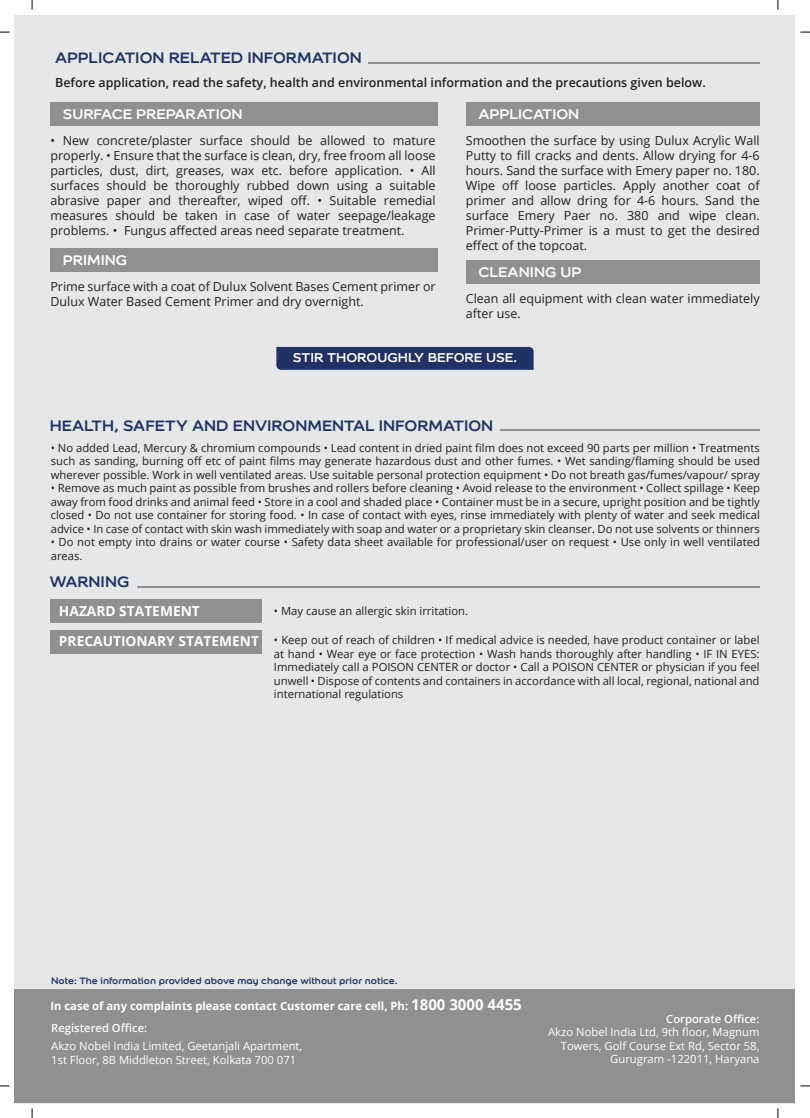
<style>
.page{position:relative;width:810px;height:1118px;background:#fff}
.page>*{position:absolute;margin:0;border:0;box-sizing:border-box;transform-origin:0 0}
.t1{font:700 16.25px "Colour Sans";color:#203165}
.t2{font:700 15px "Colour Sans";color:#fff}
.t3{font:700 13.75px "Colour Sans";color:#fff}
.t4{font:700 13.75px "Open Sans";color:#fff}
.t5{font:12.5px/15px "Open Sans";color:#231f20;text-align:justify}
.t6{font:600 12.5px "Open Sans";color:#231f20}
.t7{font:11.25px/13.5px "Open Sans";color:#231f20;text-align:justify}
.t8{font:11.25px/13.5px "Open Sans";color:#fff}
.t9{font:700 11.25px "Open Sans";color:#fff}
.t10{font:600 11.25px "Open Sans";color:#fff}
.t11{font:700 10px "Colour Sans";color:#203165}
.s1{font-weight:700;font-size:13.75px;color:#fff}
.s2{font-size:15px}
</style>
<div class="page">
<div style="left:15px;top:15px;width:780px;height:1088px;background:#e6e7e8"></div>
<div style="left:15px;top:990px;width:780px;height:113px;background:#8f9091"></div>
<div style="left:466px;top:103px;width:293px;height:23px;background:#8f9091"></div>
<hr style="left:367px;top:62px;width:392px;height:1px;background:#8f9091">
<div style="left:50px;top:103px;width:388px;height:23px;background:#8f9091"></div>
<div style="left:466px;top:260px;width:293px;height:23px;background:#8f9091"></div>
<div style="left:50px;top:248px;width:388px;height:24px;background:#8f9091"></div>
<hr style="left:500px;top:429px;width:259px;height:2px;background:#8f9091">
<hr style="left:136px;top:586px;width:623px;height:1px;background:#8f9091">
<div style="left:51px;top:600px;width:211px;height:23px;background:#8f9091"></div>
<div style="left:51px;top:631px;width:211px;height:23px;background:#8f9091"></div>
<div style="left:276px;top:347px;width:257px;height:23px;background:#203165"></div>
<h1 class="t1" style="left:55px;top:45px;width:308px">APPLICATION RELATED INFORMATION</h1>
<p class="t6" style="left:55px;top:73px;width:652px">Before application, read the safety, health and environmental information and the precautions given below.</p>
<h2 class="t2" style="left:63px;top:102px;width:181px">SURFACE PREPARATION</h2>
<h2 class="t2" style="left:478px;top:102px;width:103px">APPLICATION</h2>
<p class="t5" style="left:50px;top:133px;width:386px">• New concrete/plaster surface should be allowed to mature properly. • Ensure that the surface is clean, dry, free froom all loose particles, dust, dirt, greases, wax etc. before application. • All surfaces should be thoroughly rubbed down using a suitable abrasive paper and thereafter, wiped off. • Suitable remedial measures should be taken in case of water seepage/leakage problems. • Fungus affected areas need separate treatment.</p>
<p class="t5" style="left:466px;top:133px;width:295px">Smoothen the surface by using Dulux Acrylic Wall Putty to fill cracks and dents. Allow drying for 4-6 hours. Sand the surface with Emery paper no. 180.<br>Wipe off loose particles. Apply another coat of primer and allow dring for 4-6 hours. Sand the surface Emery Paer no. 380 and wipe clean.<br>Primer-Putty-Primer is a must to get the desired effect of the topcoat.</p>
<h2 class="t2" style="left:478px;top:260px;width:104px">CLEANING UP</h2>
<p class="t5" style="left:466px;top:291px;width:295px">Clean all equipment with clean water immediately after use.</p>
<h2 class="t2" style="left:63px;top:248px;width:66px">PRIMING</h2>
<p class="t5" style="left:50px;top:279px;width:386px">Prime surface with a coat of Dulux Solvent Bases Cement primer or<br>Dulux Water Based Cement Primer and dry overnight.</p>
<p class="t3" style="left:293px;top:346px;width:226px">STIR THOROUGHLY BEFORE USE.</p>
<h1 class="t1" style="left:50px;top:412px;width:445px">HEALTH, SAFETY AND ENVIRONMENTAL INFORMATION</h1>
<p class="t7" style="left:51px;top:441px;width:710px">• No added Lead, Mercury &amp; chromium compounds • Lead content in dried paint film does not exceed 90 parts per million • Treatments such as sanding, burning off etc of paint films may generate hazardous dust and other fumes. • Wet sanding/flaming should be used wherever possible. Work in well ventilated areas. Use suitable personal protection equipment • Do not breath gas/fumes/vapour/ spray</p>
<p class="t7" style="left:51px;top:481px;width:710px">• Remove as much paint as possible from brushes and rollers before cleaning • Avoid release to the environment • Collect spillage • Keep away from food drinks and animal feed • Store in a cool and shaded place • Container must be in a secure, upright position and be tightly closed • Do not use container for storing food. • In case of contact with eyes, rinse immediately with plenty of water and seek medical advice • In case of contact with skin wash immediately with soap and water or a proprietary skin cleanser. Do not use solvents or thinners</p>
<p class="t7" style="left:51px;top:535px;width:710px">• Do not empty into drains or water course • Safety data sheet available for professional/user on request • Use only in well ventilated areas.</p>
<h1 class="t1" style="left:50px;top:569px;width:81px">WARNING</h1>
<p class="t4" style="left:59px;top:601px;width:142px">HAZARD STATEMENT</p>
<p class="t7" style="left:274px;top:603px;width:196px">• May cause an allergic skin irritation.</p>
<p class="t7" style="left:274px;top:633px;width:487px;text-indent:-215px"><span class="s1">PRECAUTIONARY STATEMENT</span> • Keep out of reach of children • If medical advice is needed, have product container or label at hand • Wear eye or face protection • Wash hands thoroughly after handling • IF IN EYES:<br>Immediately call a POISON CENTER or doctor • Call a POISON CENTER or physician if you feel unwell • Dispose of contents and containers in accordance with all local, regional, national and international regulations</p>
<p class="t11" style="left:51px;top:972px;width:348px">Note: The information provided above may change without prior notice.</p>
<p class="t9" style="left:50px;top:997px;width:473px">In case of any complaints please contact Customer care cell, Ph: <span class="s2">1800 3000 4455</span></p>
<p class="t10" style="left:51px;top:1020px;width:98px">Registered Office:</p>
<p class="t8" style="left:51px;top:1039px;width:252px">Akzo Nobel India Limited, Geetanjali Apartment,<br>1st Floor, 8B Middleton Street, Kolkata 700 071</p>
<p class="t10" style="left:666px;top:1011px;width:95px">Corporate Office:</p>
<p class="t8" style="left:548px;top:1025px;width:213px;text-align:right">Akzo Nobel India Ltd, 9th floor, Magnum<br>Towers, Golf Course Ext Rd, Sector 58,<br>Gurugram -122011, Haryana</p>
</div>
